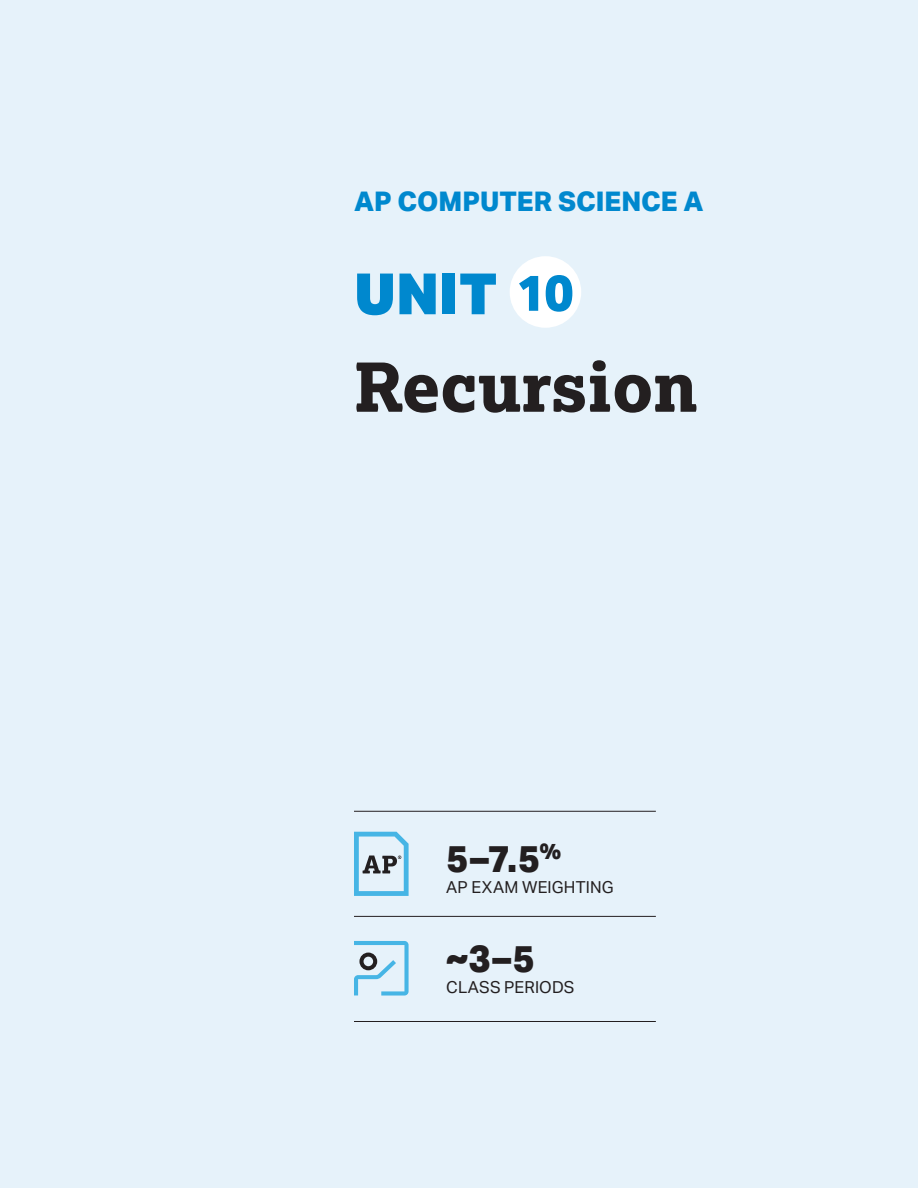
<style>
.page{position:relative;width:918px;height:1188px;background:#e6f2fa}
.page>*{position:absolute;margin:0;border:0;box-sizing:border-box;transform-origin:0 0}
.t1{font:800 67.5px "Lexia";color:#231f20}
.t2{font:900 57px "Aktiv Grotesk";color:#0088ce}
.t3{font:800 50.4px "Aktiv Grotesk";color:#0088ce}
.t4{font:800 37.5px "Aktiv Grotesk";color:#231f20}
.t5{font:800 27px "Aktiv Grotesk";color:#0088ce}
.t6{font:16.5px "Aktiv Grotesk";letter-spacing:.01em;color:#231f20}
</style>
<div class="page">
<svg style="left:354px;top:832px;width:55px;height:64px"></svg>
<hr style="left:354px;top:811px;width:302px;height:1px;background:#231f20">
<hr style="left:354px;top:916px;width:302px;height:1px;background:#231f20">
<hr style="left:354px;top:1021px;width:302px;height:1px;background:#231f20">
<svg style="left:354px;top:941px;width:55px;height:55px"></svg>
<div style="left:510px;top:256px;width:71px;height:72px;background:#fff;border-radius:50%"></div>
<h3 class="t5" style="left:354px;top:184px;width:351px">AP COMPUTER SCIENCE A</h3>
<h2 class="t2" style="left:354px;top:257px;width:145px">UNIT</h2>
<h3 class="t3" style="left:516px;top:261px;width:60px">10</h3>
<h1 class="t1" style="left:354px;top:344px;width:345px">Recursion</h1>
<h3 class="t4" style="left:446px;top:835px;width:117px">5–7.5<sup>%</sup></h3>
<p class="t6" style="left:446px;top:878px;width:169px">AP EXAM WEIGHTING</p>
<h3 class="t4" style="left:446px;top:935px;width:90px">~3–5</h3>
<p class="t6" style="left:446px;top:978px;width:130px">CLASS PERIODS</p>
</div>
